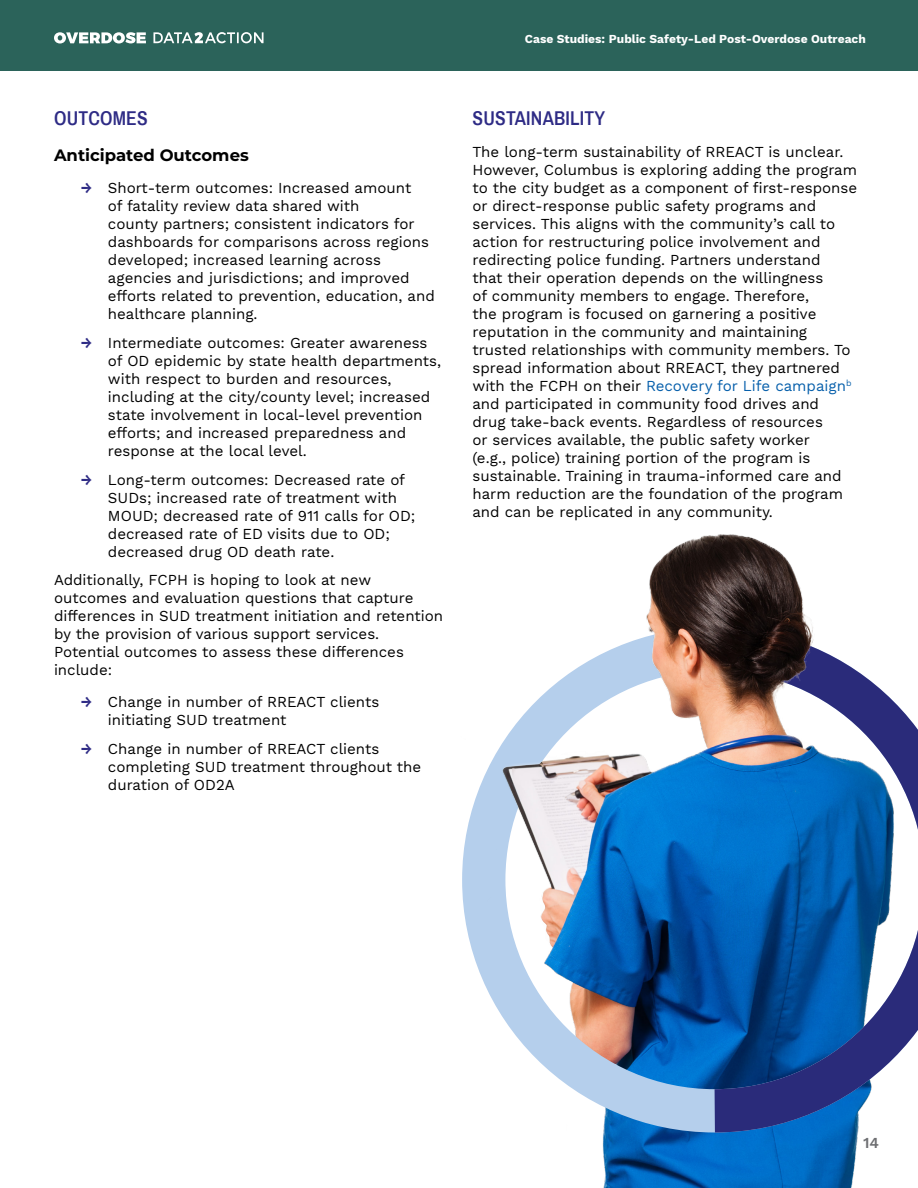
<style>
.page{position:relative;width:918px;height:1188px;background:#fff}
.page>*{position:absolute;margin:0;border:0;box-sizing:border-box;transform-origin:0 0}
.t1{font:600 19.5px "Archivo Narrow";letter-spacing:.01em;color:#2e2b85}
.t2{font:700 16.5px "Montserrat";color:#000}
.t3{font:15px/18px "Work Sans";color:#000}
.t4{font:600 15px "Work Sans";color:#6d6e71}
.t5{font:700 12px "Work Sans";color:#fff}
.s1{font-weight:600;color:#2e2b85}
.s2{color:#065fab}
</style>
<div class="page">
<img style="left:602px;top:1132px;width:254px;height:56px">
<svg style="left:486px;top:988px;width:185px;height:144px"></svg>
<svg style="left:671px;top:988px;width:247px;height:166px;background:#376aac"></svg>
<img style="left:462px;top:534px;width:456px;height:454px">
<div style="left:0;top:0;width:918px;height:71px;background:#2b635a"></div>
<svg style="left:153px;top:32px;width:111px;height:11px"></svg>
<svg style="left:54px;top:32px;width:92px;height:12px"></svg>
<h3 class="t1" style="left:54px;top:105px;width:95px">OUTCOMES</h3>
<h4 class="t2" style="left:54px;top:144px;width:196px">Anticipated Outcomes</h4>
<p class="t3" style="left:108px;top:179px;width:328px;text-indent:-27px"><span class="s1">→</span> Short-term outcomes: Increased amount<br>of fatality review data shared with<br>county partners; consistent indicators for dashboards for comparisons across regions developed; increased learning across agencies and jurisdictions; and improved efforts related to prevention, education, and healthcare planning.</p>
<p class="t3" style="left:108px;top:334px;width:335px;text-indent:-27px"><span class="s1">→</span> Intermediate outcomes: Greater awareness of OD epidemic by state health departments, with respect to burden and resources, including at the city/county level; increased state involvement in local-level prevention efforts; and increased preparedness and response at the local level.</p>
<p class="t3" style="left:108px;top:471px;width:309px;text-indent:-27px"><span class="s1">→</span> Long-term outcomes: Decreased rate of SUDs; increased rate of treatment with MOUD; decreased rate of 911 calls for OD; decreased rate of ED visits due to OD; decreased drug OD death rate.</p>
<p class="t3" style="left:54px;top:572px;width:391px">Additionally, FCPH is hoping to look at new outcomes and evaluation questions that capture differences in SUD treatment initiation and retention by the provision of various support services.<br>Potential outcomes to assess these differences include:</p>
<p class="t3" style="left:108px;top:693px;width:273px;text-indent:-27px"><span class="s1">→</span> Change in number of RREACT clients initiating SUD treatment</p>
<p class="t3" style="left:108px;top:740px;width:315px;text-indent:-27px"><span class="s1">→</span> Change in number of RREACT clients completing SUD treatment throughout the duration of OD2A</p>
<p class="t5" style="left:525px;top:32px;width:343px">Case Studies: Public Safety-Led Post-Overdose Outreach</p>
<h3 class="t1" style="left:473px;top:105px;width:134px">SUSTAINABILITY</h3>
<p class="t3" style="left:472px;top:143px;width:386px">The long-term sustainability of RREACT is unclear.<br>However, Columbus is exploring adding the program to the city budget as a component of first-response or direct-response public safety programs and services. This aligns with the community’s call to action for restructuring police involvement and redirecting police funding. Partners understand<br>that their operation depends on the willingness<br>of community members to engage. Therefore,<br>the program is focused on garnering a positive reputation in the community and maintaining trusted relationships with community members. To spread information about RREACT, they partnered with the FCPH on their <span class="s2">Recovery for Life campaign</span><sup>b </sup>and participated in community food drives and<br>drug take-back events. Regardless of resources<br>or services available, the public safety worker<br>(e.g., police) training portion of the program is sustainable. Training in trauma-informed care and harm reduction are the foundation of the program and can be replicated in any community.</p>
<p class="t4" style="left:863px;top:1134px;width:17px">14</p>
</div>
